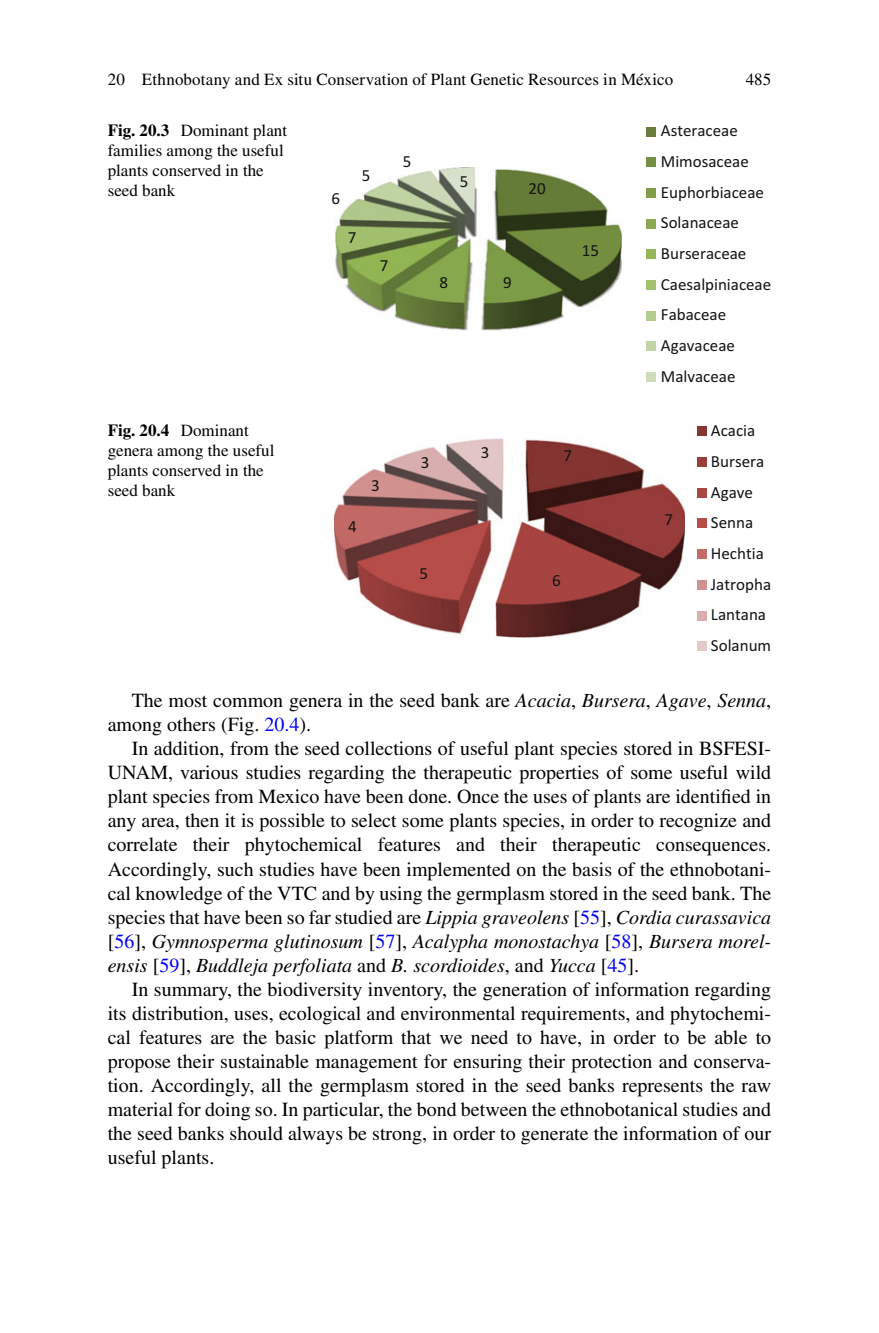
<style>
.page{position:relative;width:879px;height:1333px;background:#fff}
.page>*{position:absolute;margin:0;border:0;box-sizing:border-box;transform-origin:0 0}
.t1{font:20px/24px "Ysmsql Times";color:#000;text-align:justify}
.t2{font:italic 20px/24px "Cdqnsg Times";color:#000}
.t3{font:17px/20px "Ysmsql Times";color:#000}
.t4{font:17px/30.6px "Gltnys Calibri";color:#131413}
.t5{font:700 17px "Gqklkw Times";color:#000}
.s1{font-family:"Gqklkw Times";font-weight:700}
.s2{font-family:"Ysmsql Times";font-weight:400}
.s3{font-family:"Cdqnsg Times";font-style:italic}
.s4{color:#0000fa}
.s5{font-family:"Ysmsql Times";font-style:normal}
.s6{font-family:"Ysmsql Times";font-style:normal;color:#0000fa}
</style>
<div class="page">
<img style="left:335px;top:167px;width:286px;height:163px">
<div style="left:646px;top:127px;width:9px;height:9px;background:#687e3a"></div>
<div style="left:646px;top:158px;width:9px;height:9px;background:#769043"></div>
<div style="left:646px;top:188px;width:9px;height:9px;background:#819d4a"></div>
<div style="left:646px;top:219px;width:9px;height:9px;background:#8ba951"></div>
<div style="left:646px;top:249px;width:9px;height:10px;background:#95b656"></div>
<div style="left:646px;top:280px;width:9px;height:9px;background:#a3c16e"></div>
<div style="left:646px;top:311px;width:9px;height:9px;background:#b4cb8f"></div>
<div style="left:646px;top:341px;width:9px;height:10px;background:#c1d4a6"></div>
<div style="left:646px;top:372px;width:9px;height:9px;background:#cfdcbb"></div>
<img style="left:334px;top:439px;width:351px;height:198px">
<div style="left:697px;top:426px;width:10px;height:10px;background:#863533"></div>
<div style="left:697px;top:457px;width:10px;height:9px;background:#9a3e3c"></div>
<div style="left:697px;top:488px;width:10px;height:9px;background:#aa4643"></div>
<div style="left:697px;top:518px;width:10px;height:10px;background:#b94d4a"></div>
<div style="left:697px;top:549px;width:10px;height:10px;background:#c56a68"></div>
<div style="left:697px;top:580px;width:10px;height:9px;background:#d19392"></div>
<div style="left:697px;top:611px;width:10px;height:9px;background:#dbafaf"></div>
<div style="left:697px;top:641px;width:10px;height:10px;background:#e5c9c7"></div>
<p class="t3" style="left:108px;top:71px;width:567px">20 Ethnobotany and Ex situ Conservation of Plant Genetic Resources in México</p>
<p class="t3" style="left:746px;top:71px;width:27px">485</p>
<p class="t3" style="left:108px;top:121px;width:181px"><span class="s1">Fig. 20.3</span> Dominant plant families among the useful plants conserved in the seed bank</p>
<p class="t4" style="left:331px;top:182px;width:10px">6</p>
<p class="t4" style="left:362px;top:160px;width:10px">5</p>
<p class="t4" style="left:348px;top:222px;width:10px">7</p>
<p class="t4" style="left:380px;top:250px;width:10px">7</p>
<p class="t4" style="left:403px;top:146px;width:10px">5</p>
<p class="t4" style="left:460px;top:166px;width:10px">5</p>
<p class="t4" style="left:528px;top:172px;width:19px">20</p>
<p class="t4" style="left:439px;top:266px;width:10px">8</p>
<p class="t4" style="left:503px;top:266px;width:10px">9</p>
<p class="t4" style="left:582px;top:235px;width:19px">15</p>
<p class="t5" style="left:108px;top:423px;width:143px">Fig. 20.4 <span class="s2">Dominant</span></p>
<p class="t3" style="left:108px;top:441px;width:168px">genera among the useful plants conserved in the seed bank</p>
<p class="t4" style="left:348px;top:510px;width:10px">4</p>
<p class="t4" style="left:371px;top:469px;width:10px">3</p>
<p class="t4" style="left:421px;top:446px;width:10px">3</p>
<p class="t4" style="left:419px;top:557px;width:10px">5</p>
<p class="t4" style="left:481px;top:436px;width:10px">3</p>
<p class="t4" style="left:563px;top:440px;width:10px">7</p>
<p class="t4" style="left:552px;top:565px;width:10px">6</p>
<p class="t4" style="left:661px;top:115px;width:112px">Asteraceae<br>Mimosaceae<br>Euphorbiaceae<br>Solanaceae<br>Burseraceae<br>Caesalpiniaceae<br>Fabaceae<br>Agavaceae<br>Malvaceae</p>
<p class="t4" style="left:664px;top:504px;width:10px">7</p>
<p class="t4" style="left:711px;top:415px;width:62px">Acacia<br>Bursera<br>Agave<br>Senna<br>Hechtia<br>Jatropha<br>Lantana<br>Solanum</p>
<p class="t1" style="left:108px;top:690px;width:665px;text-indent:24px">The most common genera in the seed bank are <span class="s3">Acacia</span> , <span class="s3">Bursera</span> , <span class="s3">Agave</span> , <span class="s3">Senna</span> , among others (Fig. <span class="s4">20.4</span> ).</p>
<p class="t1" style="left:108px;top:738px;width:665px;text-indent:24px">In addition, from the seed collections of useful plant species stored in BSFESI-UNAM , various studies regarding the therapeutic properties of some useful wild plant species from Mexico have been done. Once the uses of plants are identified in any area, then it is possible to select some plants species, in order to recognize and correlate their phytochemical features and their therapeutic consequences.<br>Accordingly, such studies have been implemented on the basis of the ethnobotani&shy;cal knowledge of the VTC and by using the germplasm stored in the seed bank. The species that have been so far studied are <span class="s3">Lippia graveolens</span> [ <span class="s4">55</span> ], <span class="s3">Cordia curassavica</span></p>
<p class="t2" style="left:108px;top:930px;width:665px"><span class="s5">[</span> <span class="s6">56</span> <span class="s5">],</span> Gymnosperma glutinosum <span class="s5">[</span> <span class="s6">57</span> <span class="s5">],</span> Acalypha monostachya <span class="s5">[</span> <span class="s6">58</span> <span class="s5">],</span> Bursera morel&shy;ensis <span class="s5">[</span> <span class="s6">59</span> <span class="s5">],</span> Buddleja perfoliata <span class="s5">and</span> B. scordioides <span class="s5">, and</span> Yucca <span class="s5">[</span> <span class="s6">45</span> <span class="s5">].</span></p>
<p class="t1" style="left:108px;top:978px;width:665px;text-indent:24px">In summary, the biodiversity inventory, the generation of information regarding its distribution, uses, ecological and environmental requirements, and phytochemi&shy;cal features are the basic platform that we need to have, in order to be able to propose their sustainable management for ensuring their protection and conserva&shy;tion. Accordingly, all the germplasm stored in the seed banks represents the raw material for doing so. In particular, the bond between the ethnobotanical studies and the seed banks should always be strong, in order to generate the information of our useful plants.</p>
</div>
